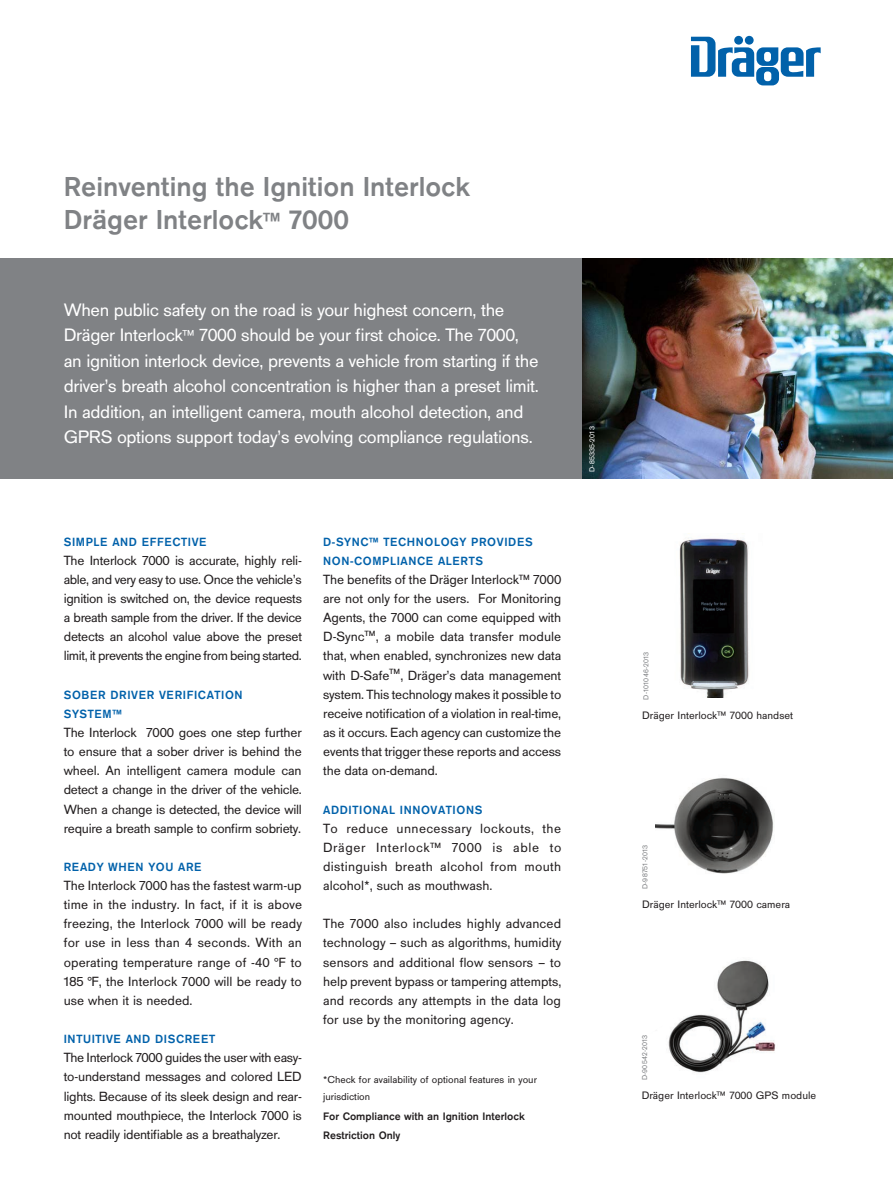
<style>
.page{position:relative;width:893px;height:1191px;background:#fff}
.page>*{position:absolute;margin:0;border:0;box-sizing:border-box;transform-origin:0 0}
.t1{font:700 28.5px "Draeger San";color:#808285}
._02_Einleitungstext{font:18.75px/25.5px "Draeger San";letter-spacing:-.02em;color:#fff}
._03_Fließtext_9_25_1{font:13.8px/19.2px "Draeger San";letter-spacing:-.015em;color:#231f20;text-align:justify}
.Zwischenüberschrift{font:700 12.3px/19.2px "Draeger San";letter-spacing:.05em;color:#0161aa}
._05_BU_7_5_9_5{font:11.25px "Draeger San";color:#231f20}
.Footnote{font:700 11.25px/19.2px "Draeger San Tab";color:#231f20}
.Footnote-2{font:10.5px/16.5px "Draeger San";color:#231f20}
._06_Bildnummer{font:7.5px "Draeger San";letter-spacing:.025em;color:#808285}
._06_Bildnummer-2{font:7.5px "Draeger San";letter-spacing:.025em;color:#fff}
.s1{font-size:22.8px}
.s2{font-size:15px}
</style>
<div class="page">
<div style="left:0;top:258px;width:583px;height:220px;background:#808285"></div>
<img style="left:583px;top:258px;width:310px;height:220px">
<img style="left:679px;top:533px;width:70px;height:165px">
<svg style="left:691px;top:37px;width:130px;height:48px"></svg>
<img style="left:655px;top:777px;width:119px;height:97px">
<img style="left:668px;top:960px;width:108px;height:113px">
<p class="t1" style="left:64px;top:171px;width:408px">Reinventing the Ignition Interlock</p>
<p class="t1" style="left:64px;top:204px;width:287px">Dräger Interlock<span class="s1">™</span> 7000</p>
<p class="_02_Einleitungstext" style="left:64px;top:297px;width:476px">When public safety on the road is your highest concern, the Dräger Interlock<span class="s2">™</span> 7000 should be your first choice. The 7000, an ignition interlock device, prevents a vehicle from starting if the driver’s breath alcohol concentration is higher than a preset limit.<br>In addition, an intelligent camera, mouth alcohol detection, and GPRS options support today’s evolving compliance regulations.</p>
<p class="Zwischenüberschrift" style="left:64px;top:532px;width:144px">SIMPLE AND EFFECTIVE</p>
<p class="_03_Fließtext_9_25_1" style="left:64px;top:550px;width:240px">The Interlock 7000 is accurate, highly reli&shy;able, and very easy to use. Once the vehicle’s ignition is switched on, the device requests a breath sample from the driver. If the device detects an alcohol value above the preset limit, it prevents the engine from being started.</p>
<p class="Zwischenüberschrift" style="left:64px;top:685px;width:180px">SOBER DRIVER VERIFICATION<br>SYSTEM™</p>
<p class="_03_Fließtext_9_25_1" style="left:64px;top:723px;width:240px">The Interlock 7000 goes one step further to ensure that a sober driver is behind the wheel. An intelligent camera module can detect a change in the driver of the vehicle.<br>When a change is detected, the device will require a breath sample to confirm sobriety.</p>
<p class="Zwischenüberschrift" style="left:64px;top:857px;width:139px">READY WHEN YOU ARE</p>
<p class="_03_Fließtext_9_25_1" style="left:64px;top:876px;width:240px">The Interlock 7000 has the fastest warm-up time in the industry. In fact, if it is above freezing, the Interlock 7000 will be ready for use in less than 4 seconds. With an operating temperature range of -40 °F to 185 °F, the Interlock 7000 will be ready to use when it is needed.</p>
<p class="Zwischenüberschrift" style="left:64px;top:1029px;width:153px">INTUITIVE AND DISCREET</p>
<p class="_03_Fließtext_9_25_1" style="left:64px;top:1048px;width:240px">The Interlock 7000 guides the user with easy&shy;to-understand messages and colored LED lights. Because of its sleek design and rear&shy;mounted mouthpiece, the Interlock 7000 is not readily identifiable as a breathalyzer.</p>
<p class="Zwischenüberschrift" style="left:323px;top:532px;width:211px">D-SYNC™ TECHNOLOGY PROVIDES<br>NON-COMPLIANCE ALERTS</p>
<p class="_03_Fließtext_9_25_1" style="left:323px;top:570px;width:240px">The benefits of the Dräger Interlock™ 7000 are not only for the users. For Monitoring Agents, the 7000 can come equipped with D-Sync™, a mobile data transfer module that, when enabled, synchronizes new data with D-Safe™, Dräger’s data management system. This technology makes it possible to receive notification of a violation in real-time, as it occurs. Each agency can customize the events that trigger these reports and access the data on-demand.</p>
<p class="Zwischenüberschrift" style="left:323px;top:800px;width:161px">ADDITIONAL INNOVATIONS</p>
<p class="_03_Fließtext_9_25_1" style="left:323px;top:818px;width:240px">To reduce unnecessary lockouts, the Dräger Interlock™ 7000 is able to distinguish breath alcohol from mouth alcohol*, such as mouthwash.</p>
<p class="_03_Fließtext_9_25_1" style="left:323px;top:914px;width:240px">The 7000 also includes highly advanced technology – such as algorithms, humidity sensors and additional flow sensors – to help prevent bypass or tampering attempts, and records any attempts in the data log for use by the monitoring agency.</p>
<p class="Footnote-2" style="left:323px;top:1071px;width:215px">*Check for availability of optional features in your jurisdiction</p>
<p class="Footnote" style="left:323px;top:1106px;width:203px">For Compliance with an Ignition Interlock<br>Restriction Only</p>
<p class="_06_Bildnummer-2" style="left:588px;top:472px;width:47px;rotate:-90deg">D-85335-2013</p>
<p class="_06_Bildnummer" style="left:642px;top:699px;width:49px;rotate:-90deg">D-101046-2013</p>
<p class="_05_BU_7_5_9_5" style="left:642px;top:709px;width:153px">Dräger Interlock™ 7000 handset</p>
<p class="_06_Bildnummer" style="left:641px;top:889px;width:46px;rotate:-90deg">D-98751-2013</p>
<p class="_05_BU_7_5_9_5" style="left:642px;top:898px;width:150px">Dräger Interlock™ 7000 camera</p>
<p class="_06_Bildnummer" style="left:640px;top:1080px;width:47px;rotate:-90deg">D-90542-2013</p>
<p class="_05_BU_7_5_9_5" style="left:642px;top:1089px;width:176px">Dräger Interlock™ 7000 GPS module</p>
</div>
